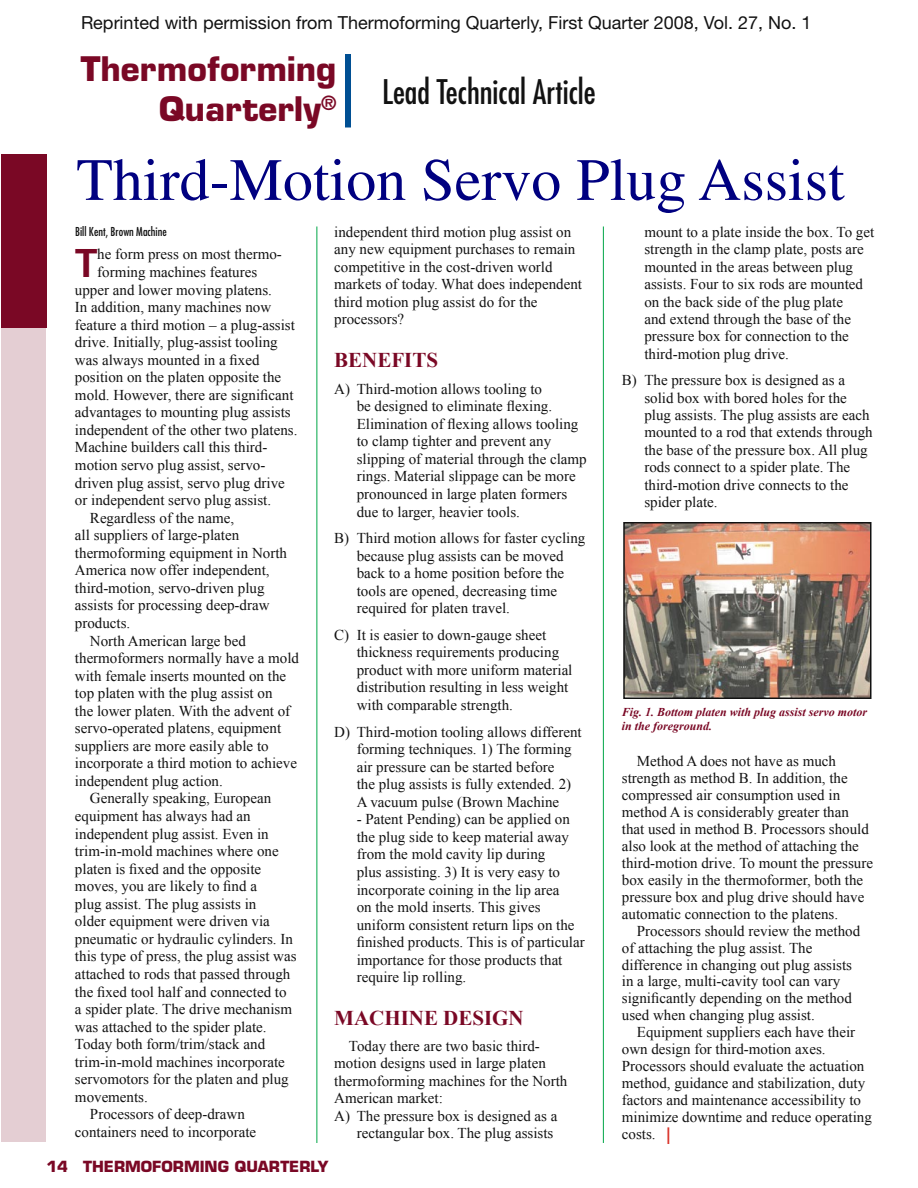
<style>
.page{position:relative;width:918px;height:1188px;background:#fff}
.page>*{position:absolute;margin:0;border:0;box-sizing:border-box;transform-origin:0 0}
.t1{font:60px "Times";color:#000080}
.t2{font:700 40.2px "Frutiger";color:#7a0825}
.t3{font:700 33px/39.6px "Eurostile";color:#7a0825;text-align:right}
.t4{font:condensed 33px "Futura";color:#121212}
.t5{font:700 21px "Times New Roman";color:#7a0825}
.t6{font:18px "Helvetica Neue";color:#121212}
.t7{font:15px/17.5px "Times New Roman";color:#121212}
.t8{font:700 15px "Eurostile";color:#7a0825}
.t9{font:italic 700 12px/14.4px "Times New Roman";color:#7a0825}
.t10{font:condensed 12px "Futura";color:#121212}
</style>
<div class="page">
<div style="left:2px;top:317px;width:44px;height:825px;background:#e4ced3"></div>
<div style="left:2px;top:154px;width:45px;height:174px;background:#7a0825"></div>
<div style="left:345px;top:54px;width:6px;height:74px;background:#004f93"></div>
<hr style="left:316px;top:226px;width:1px;height:917px;background:#01a647">
<hr style="left:603px;top:226px;width:1px;height:917px;background:#01a647">
<img style="left:626px;top:525px;width:243px;height:171px">
<div style="left:623px;top:522px;width:249px;height:177px;border:2px solid #121212"></div>
<p class="t6" style="left:81px;top:12px;width:732px">Reprinted with permission from Thermoforming Quarterly, First Quarter 2008, Vol. 27, No. 1</p>
<h3 class="t3" style="left:81px;top:49px;width:257px">thermoforming quarterly<sup>®</sup></h3>
<h3 class="t4" style="left:382px;top:71px;width:215px">Lead Technical Article</h3>
<h1 class="t1" style="left:76px;top:146px;width:770px">Third-Motion Servo Plug Assist</h1>
<p class="t10" style="left:75px;top:224px;width:93px">Bill Kent, Brown Machine</p>
<h2 class="t2" style="left:75px;top:239px;width:24px">T</h2>
<p class="t7" style="left:97px;top:245px;width:186px">he form press on most thermo-</p>
<p class="t7" style="left:644px;top:223px;width:231px">mount to a plate inside the box. To get strength in the clamp plate, posts are mounted in the areas between plug assists. Four to six rods are mounted on the back side of the plug plate<br>and extend through the base of the pressure box for connection to the third-motion plug drive.</p>
<p class="t7" style="left:644px;top:371px;width:230px;text-indent:-22px">B) The pressure box is designed as a solid box with bored holes for the plug assists. The plug assists are each mounted to a rod that extends through the base of the pressure box. All plug rods connect to a spider plate. The third-motion drive connects to the spider plate.</p>
<p class="t7" style="left:334px;top:223px;width:249px">independent third motion plug assist on any new equipment purchases to remain competitive in the cost-driven world markets of today. What does independent third motion plug assist do for the processors?</p>
<h3 class="t5" style="left:334px;top:348px;width:105px">BENEFITS</h3>
<p class="t7" style="left:357px;top:380px;width:232px;text-indent:-22px">A) Third-motion allows tooling to<br>be designed to eliminate flexing.<br>Elimination of flexing allows tooling to clamp tighter and prevent any slipping of material through the clamp rings. Material slippage can be more pronounced in large platen formers due to larger, heavier tools.</p>
<p class="t7" style="left:357px;top:529px;width:230px;text-indent:-22px">B) Third motion allows for faster cycling because plug assists can be moved back to a home position before the tools are opened, decreasing time required for platen travel.</p>
<p class="t7" style="left:357px;top:626px;width:217px;text-indent:-22px">C) It is easier to down-gauge sheet thickness requirements producing product with more uniform material distribution resulting in less weight with comparable strength.</p>
<p class="t7" style="left:357px;top:723px;width:227px;text-indent:-22px">D) Third-motion tooling allows different forming techniques. 1) The forming air pressure can be started before<br>the plug assists is fully extended. 2)<br>A vacuum pulse (Brown Machine</p>
<p class="t7" style="left:357px;top:810px;width:230px">- Patent Pending) can be applied on the plug side to keep material away from the mold cavity lip during<br>plus assisting. 3) It is very easy to incorporate coining in the lip area<br>on the mold inserts. This gives uniform consistent return lips on the finished products. This is of particular importance for those products that require lip rolling.</p>
<h3 class="t5" style="left:334px;top:1006px;width:191px">MACHINE DESIGN</h3>
<p class="t7" style="left:349px;top:1037px;width:192px">Today there are two basic third-</p>
<p class="t7" style="left:334px;top:1054px;width:213px">motion designs used in large platen</p>
<p class="t7" style="left:334px;top:1072px;width:235px">thermoforming machines for the North</p>
<p class="t7" style="left:334px;top:1089px;width:110px">American market:</p>
<p class="t7" style="left:334px;top:1107px;width:225px">A) The pressure box is designed as a</p>
<p class="t7" style="left:357px;top:1124px;width:198px">rectangular box. The plug assists</p>
<p class="t7" style="left:97px;top:263px;width:161px">forming machines features</p>
<p class="t7" style="left:75px;top:280px;width:199px">upper and lower moving platens.</p>
<p class="t7" style="left:75px;top:298px;width:198px">In addition, many machines now</p>
<p class="t7" style="left:75px;top:316px;width:221px">feature a third motion – a plug-assist</p>
<p class="t7" style="left:75px;top:333px;width:204px">drive. Initially, plug-assist tooling</p>
<p class="t7" style="left:75px;top:351px;width:186px">was always mounted in a fixed</p>
<p class="t7" style="left:75px;top:368px;width:208px">position on the platen opposite the</p>
<p class="t7" style="left:75px;top:386px;width:220px">mold. However, there are significant</p>
<p class="t7" style="left:75px;top:403px;width:217px">advantages to mounting plug assists</p>
<p class="t7" style="left:75px;top:421px;width:224px">independent of the other two platens.</p>
<p class="t7" style="left:75px;top:438px;width:194px">Machine builders call this third-</p>
<p class="t7" style="left:75px;top:456px;width:192px">motion servo plug assist, servo-</p>
<p class="t7" style="left:75px;top:474px;width:211px">driven plug assist, servo plug drive</p>
<p class="t7" style="left:75px;top:491px;width:198px">or independent servo plug assist.</p>
<p class="t7" style="left:90px;top:509px;width:146px">Regardless of the name,</p>
<p class="t7" style="left:75px;top:526px;width:166px">all suppliers of large-platen</p>
<p class="t7" style="left:75px;top:544px;width:214px">thermoforming equipment in North</p>
<p class="t7" style="left:75px;top:561px;width:196px">America now offer independent,</p>
<p class="t7" style="left:75px;top:579px;width:191px">third-motion, servo-driven plug</p>
<p class="t7" style="left:75px;top:596px;width:196px">assists for processing deep-draw</p>
<p class="t7" style="left:75px;top:614px;width:57px">products.</p>
<p class="t7" style="left:90px;top:631px;width:157px">North American large bed</p>
<p class="t7" style="left:75px;top:649px;width:226px">thermoformers normally have a mold</p>
<p class="t7" style="left:75px;top:667px;width:213px">with female inserts mounted on the</p>
<p class="t7" style="left:75px;top:684px;width:199px">top platen with the plug assist on</p>
<p class="t7" style="left:75px;top:702px;width:217px">the lower platen. With the advent of</p>
<p class="t7" style="left:75px;top:719px;width:208px">servo-operated platens, equipment</p>
<p class="t7" style="left:75px;top:737px;width:195px">suppliers are more easily able to</p>
<p class="t7" style="left:75px;top:754px;width:224px">incorporate a third motion to achieve</p>
<p class="t7" style="left:75px;top:772px;width:149px">independent plug action.</p>
<p class="t7" style="left:90px;top:789px;width:183px">Generally speaking, European</p>
<p class="t7" style="left:75px;top:807px;width:177px">equipment has always had an</p>
<p class="t7" style="left:75px;top:825px;width:195px">independent plug assist. Even in</p>
<p class="t7" style="left:75px;top:842px;width:205px">trim-in-mold machines where one</p>
<p class="t7" style="left:75px;top:860px;width:188px">platen is fixed and the opposite</p>
<p class="t7" style="left:75px;top:877px;width:184px">moves, you are likely to find a</p>
<p class="t7" style="left:75px;top:895px;width:183px">plug assist. The plug assists in</p>
<p class="t7" style="left:75px;top:912px;width:196px">older equipment were driven via</p>
<p class="t7" style="left:75px;top:930px;width:219px">pneumatic or hydraulic cylinders. In</p>
<p class="t7" style="left:75px;top:947px;width:223px">this type of press, the plug assist was</p>
<p class="t7" style="left:75px;top:965px;width:217px">attached to rods that passed through</p>
<p class="t7" style="left:75px;top:982px;width:213px">the fixed tool half and connected to</p>
<p class="t7" style="left:75px;top:1000px;width:219px">a spider plate. The drive mechanism</p>
<p class="t7" style="left:75px;top:1018px;width:193px">was attached to the spider plate.</p>
<p class="t7" style="left:75px;top:1035px;width:192px">Today both form/trim/stack and</p>
<p class="t7" style="left:75px;top:1053px;width:211px">trim-in-mold machines incorporate</p>
<p class="t7" style="left:75px;top:1070px;width:215px">servomotors for the platen and plug</p>
<p class="t7" style="left:75px;top:1088px;width:74px">movements.</p>
<p class="t7" style="left:90px;top:1105px;width:156px">Processors of deep-drawn</p>
<p class="t7" style="left:75px;top:1123px;width:183px">containers need to incorporate</p>
<p class="t9" style="left:622px;top:704px;width:247px">Fig. 1. Bottom platen with plug assist servo motor in the foreground.</p>
<p class="t7" style="left:622px;top:752px;width:253px;line-height:17px;text-indent:15px">Method A does not have as much strength as method B. In addition, the compressed air consumption used in method A is considerably greater than that used in method B. Processors should also look at the method of attaching the third-motion drive. To mount the pressure box easily in the thermoformer, both the pressure box and plug drive should have automatic connection to the platens.</p>
<p class="t7" style="left:622px;top:922px;width:240px;line-height:17px;text-indent:15px">Processors should review the method of attaching the plug assist. The difference in changing out plug assists in a large, multi-cavity tool can vary significantly depending on the method used when changing plug assist.</p>
<p class="t7" style="left:622px;top:1024px;width:251px;line-height:17px;text-indent:15px">Equipment suppliers each have their own design for third-motion axes.<br>Processors should evaluate the actuation method, guidance and stabilization, duty factors and maintenance accessibility to minimize downtime and reduce operating costs.</p>
<p class="t8" style="left:47px;top:1157px;width:284px">14 thermoforming quarterly</p>
</div>
